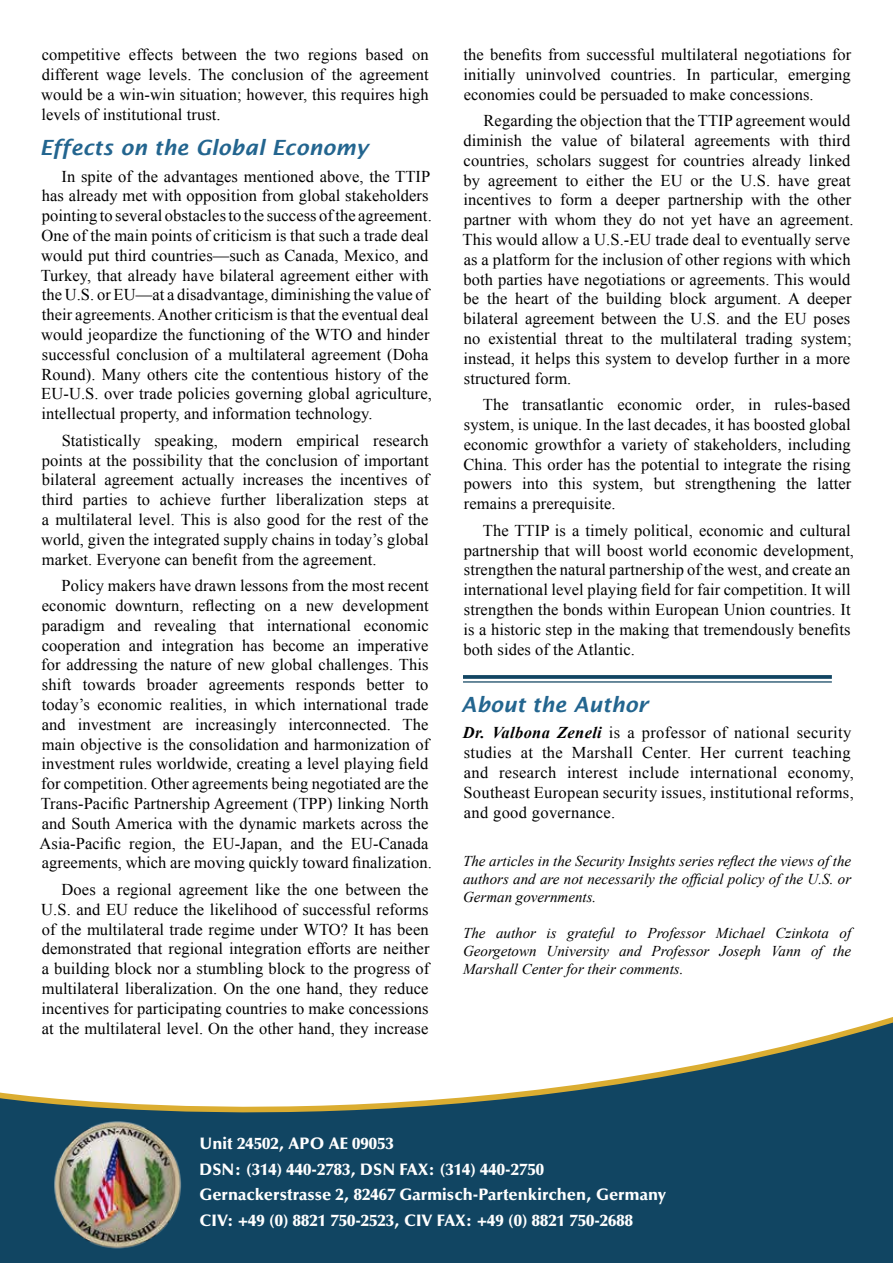
<style>
.page{position:relative;width:893px;height:1263px;background:#fff}
.page>*{position:absolute;margin:0;border:0;box-sizing:border-box;transform-origin:0 0}
.t1{font:italic 600 21px "Lucida Sans";letter-spacing:.005em;color:#23658f}
.t2{font:16.5px/19.8px "Times New Roman";letter-spacing:.005em;color:#000;text-align:justify}
.t3{font:900 16.5px/25.5px "Optima";letter-spacing:.005em;color:#fff}
.t4{font:italic 15px/18px "Times New Roman";color:#000;text-align:justify}
.s1{font-weight:700;font-style:italic}
</style>
<div class="page">
<svg style="left:0;top:1022px;width:893px;height:241px;fill:#114562"></svg>
<img style="left:49px;top:1116px;width:137px;height:136px">
<svg style="left:463px;top:675px;width:369px;height:4px"></svg>
<hr style="left:463px;top:681px;width:369px;height:2px;background:#114562">
<p class="t2" style="left:41px;top:44px;width:389px">competitive effects between the two regions based on different wage levels. The conclusion of the agreement would be a win-win situation; however, this requires high levels of institutional trust.</p>
<p class="t1" style="left:40px;top:136px;width:330px">Effects on the Global Economy</p>
<p class="t2" style="left:41px;top:166px;width:393px;text-align:left;text-indent:21px">In spite of the advantages mentioned above, the TTIP has already met with opposition from global stakeholders pointing to several obstacles to the success of the agreement.<br>One of the main points of criticism is that such a trade deal would put third countries—such as Canada, Mexico, and Turkey, that already have bilateral agreement either with the U.S. or EU—at a disadvantage, diminishing the value of their agreements. Another criticism is that the eventual deal would jeopardize the functioning of the WTO and hinder successful conclusion of a multilateral agreement (Doha Round). Many others cite the contentious history of the EU-U.S. over trade policies governing global agriculture, intellectual property, and information technology.</p>
<p class="t2" style="left:41px;top:430px;width:390px;text-indent:21px">Statistically speaking, modern empirical research points at the possibility that the conclusion of important bilateral agreement actually increases the incentives of third parties to achieve further liberalization steps at a multilateral level. This is also good for the rest of the world, given the integrated supply chains in today’s global market. Everyone can benefit from the agreement.</p>
<p class="t2" style="left:40px;top:575px;width:394px;text-align:left;text-indent:22px">Policy makers have drawn lessons from the most recent economic downturn, reflecting on a new development paradigm and revealing that international economic cooperation and integration has become an imperative for addressing the nature of new global challenges. This shift towards broader agreements responds better to today’s economic realities, in which international trade and investment are increasingly interconnected. The main objective is the consolidation and harmonization of investment rules worldwide, creating a level playing field for competition. Other agreements being negotiated are the Trans-Pacific Partnership Agreement (TPP) linking North and South America with the dynamic markets across the Asia-Pacific region, the EU-Japan, and the EU-Canada agreements, which are moving quickly toward finalization.</p>
<p class="t2" style="left:41px;top:879px;width:390px;text-indent:20px">Does a regional agreement like the one between the U.S. and EU reduce the likelihood of successful reforms of the multilateral trade regime under WTO? It has been demonstrated that regional integration efforts are neither a building block nor a stumbling block to the progress of multilateral liberalization. On the one hand, they reduce incentives for participating countries to make concessions at the multilateral level. On the other hand, they increase</p>
<p class="t2" style="left:463px;top:44px;width:389px">the benefits from successful multilateral negotiations for initially uninvolved countries. In particular, emerging economies could be persuaded to make concessions.</p>
<p class="t2" style="left:463px;top:111px;width:393px;text-align:left;text-indent:21px">Regarding the objection that the TTIP agreement would diminish the value of bilateral agreements with third countries, scholars suggest for countries already linked by agreement to either the EU or the U.S. have great incentives to form a deeper partnership with the other partner with whom they do not yet have an agreement.<br>This would allow a U.S.-EU trade deal to eventually serve as a platform for the inclusion of other regions with which both parties have negotiations or agreements. This would be the heart of the building block argument. A deeper bilateral agreement between the U.S. and the EU poses no existential threat to the multilateral trading system; instead, it helps this system to develop further in a more structured form.</p>
<p class="t2" style="left:463px;top:395px;width:389px;text-indent:19px">The transatlantic economic order, in rules-based system, is unique. In the last decades, it has boosted global economic growthfor a variety of stakeholders, including China. This order has the potential to integrate the rising powers into this system, but strengthening the latter remains a prerequisite.</p>
<p class="t2" style="left:463px;top:520px;width:392px;text-align:left;text-indent:19px">The TTIP is a timely political, economic and cultural partnership that will boost world economic development, strengthen the natural partnership of the west, and create an international level playing field for fair competition. It will strengthen the bonds within European Union countries. It is a historic step in the making that tremendously benefits both sides of the Atlantic.</p>
<p class="t1" style="left:461px;top:692px;width:189px">About the Author</p>
<p class="t2" style="left:463px;top:723px;width:393px;text-align:left"><span class="s1">Dr. Valbona Zeneli</span> is a professor of national security studies at the Marshall Center. Her current teaching and research interest include international economy, Southeast European security issues, institutional reforms, and good governance.</p>
<p class="t4" style="left:463px;top:851px;width:390px">The articles in the Security Insights series reflect the views of the authors and are not necessarily the official policy of the U.S. or German governments.</p>
<p class="t4" style="left:463px;top:923px;width:390px">The author is grateful to Professor Michael Czinkota of Georgetown University and Professor Joseph Vann of the Marshall Center for their comments.</p>
<p class="t3" style="left:199px;top:1131px;width:468px">Unit 24502, APO AE 09053<br>DSN: (314) 440-2783, DSN FAX: (314) 440-2750<br>Gernackerstrasse 2, 82467 Garmisch-Partenkirchen, Germany CIV: +49 (0) 8821 750-2523, CIV FAX: +49 (0) 8821 750-2688</p>
</div>
